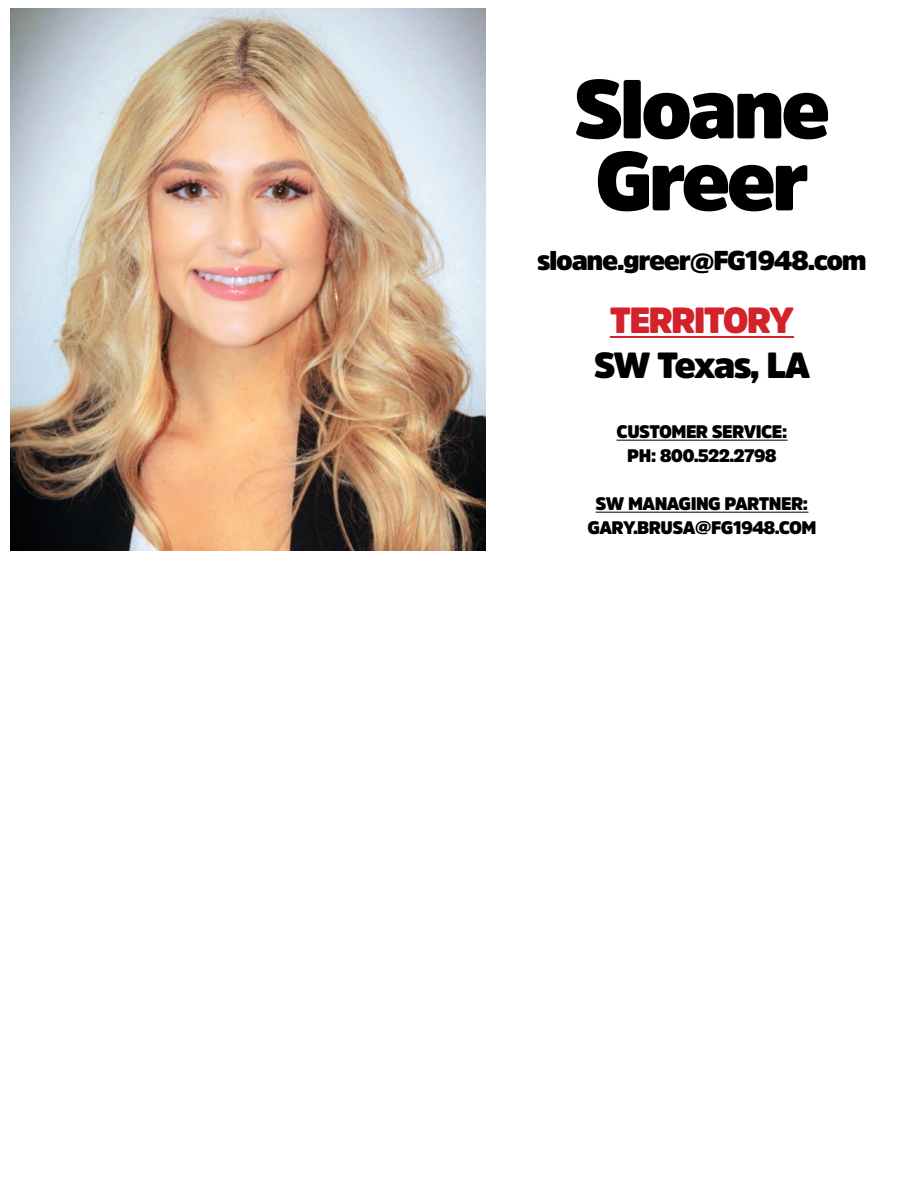
<style>
.page{position:relative;width:918px;height:1188px;background:#fff}
.page>*{position:absolute;margin:0;border:0;box-sizing:border-box;transform-origin:0 0}
.t1{font:900 82.5px/72px "Energi Pro";letter-spacing:-.05em;color:#000}
.t2{font:900 36px "Energi Pro";letter-spacing:-.05em;color:#000}
.t3{font:900 36px "Energi Pro";letter-spacing:-.05em;color:#d2232a}
.t4{font:900 27px "Energi Pro";letter-spacing:-.05em;color:#000}
.t5{font:900 18px "Energi Pro";letter-spacing:-.03em;color:#000}
.t6{font:900 18px/24px "Energi Pro";letter-spacing:-.05em;color:#000;text-align:center}
</style>
<div class="page">
<hr style="left:610px;top:336px;width:184px;height:2px;background:#d2232a">
<hr style="left:616px;top:440px;width:172px;height:1px;background:#000">
<hr style="left:596px;top:512px;width:212px;height:1px;background:#000">
<img style="left:11px;top:9px;width:475px;height:541px">
<h1 class="t1" style="left:573px;top:73px;width:259px">SLOANE<br>GREER</h1>
<h3 class="t4" style="left:537px;top:242px;width:331px">SLOANE.GREER@FG1948.COM</h3>
<h2 class="t3" style="left:610px;top:296px;width:186px">TERRITORY</h2>
<h2 class="t2" style="left:594px;top:341px;width:218px">SW TEXAS, LA</h2>
<p class="t6" style="left:616px;top:420px;width:173px">CUSTOMER SERVICE:<br>PH: 800.522.2798</p>
<p class="t5" style="left:596px;top:492px;width:141px">SW MANAGI NG PART</p>
<p class="t5" style="left:769px;top:492px;width:41px">NER:</p>
<p class="t5" style="left:587px;top:516px;width:13px">GARY</p>
<p class="t5" style="left:633px;top:516px;width:185px">.BRUSA@FG1948.COM</p>
</div>
